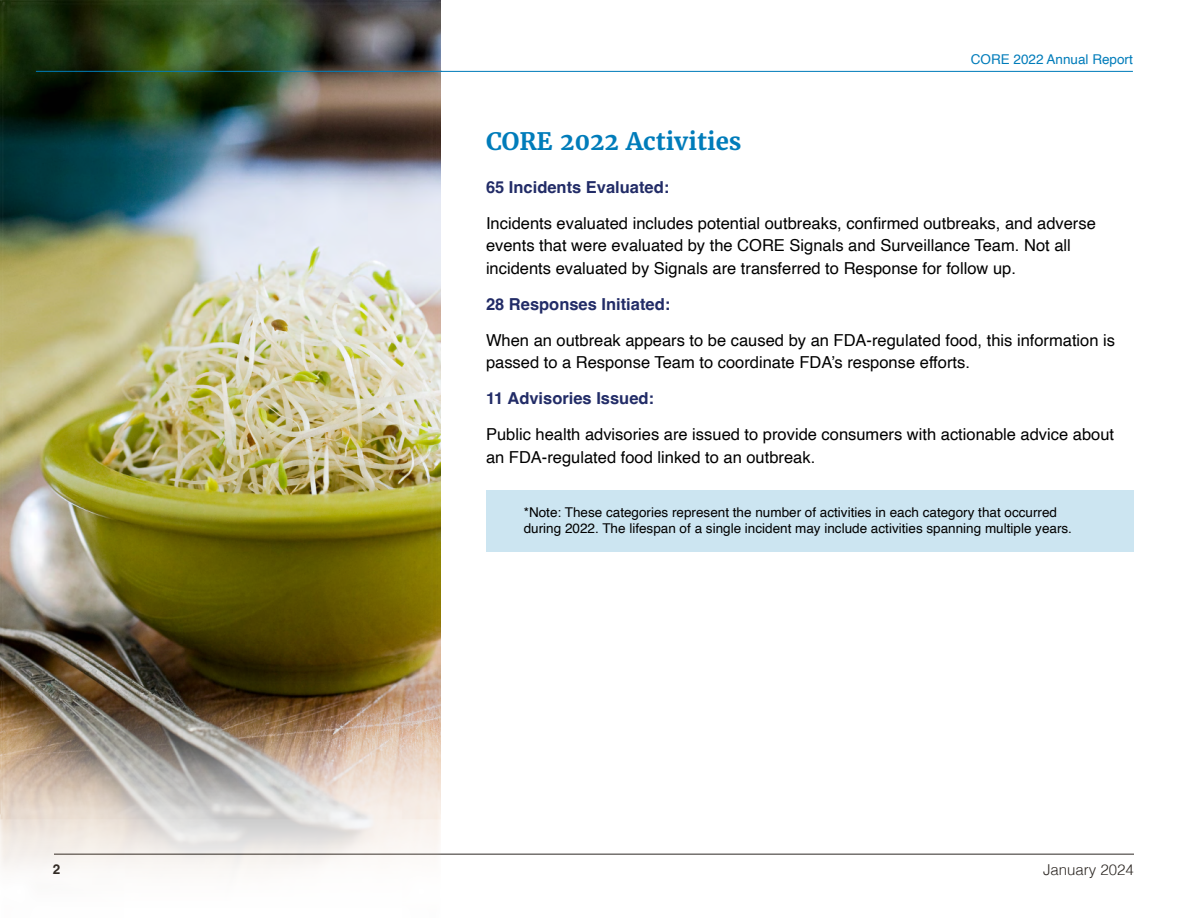
<style>
.page{position:relative;width:1188px;height:918px;background:#fff}
.page>*{position:absolute;margin:0;border:0;box-sizing:border-box;transform-origin:0 0}
.t1{font:700 24px "Merriweather";color:#007cba}
.t2{font:16.5px/22.5px "Helvetica";color:#000}
.t3{font:700 16.5px "Helvetica";color:#222c67}
.t4{font:300 15px "Helvetica";color:#2e2925}
.t5{font:13.5px/16.2px "Helvetica";color:#000}
.t6{font:13.5px "Helvetica";color:#007cba}
.t7{font:700 13.5px "Helvetica";color:#2e2925}
</style>
<div class="page">
<hr style="left:53px;top:71px;width:1080px;height:1px;background:#007cba">
<hr style="left:54px;top:854px;width:1080px;height:1px;background:#2e2925">
<div style="left:486px;top:491px;width:648px;height:61px;background:#cce5f1"></div>
<img style="left:0;top:0;width:441px;height:871px">
<hr style="left:36px;top:71px;width:406px;height:1px;background:#007cba">
<p class="t7" style="left:53px;top:861px;width:9px">2</p>
<p class="t6" style="left:971px;top:49px;width:164px">CORE 2022 Annual Report</p>
<p class="t1" style="left:486px;top:126px;width:257px">CORE 2022 Activities</p>
<p class="t3" style="left:486px;top:177px;width:185px">65 Incidents Evaluated:</p>
<p class="t2" style="left:486px;top:212px;width:611px">Incidents evaluated includes potential outbreaks, confirmed outbreaks, and adverse events that were evaluated by the CORE Signals and Surveillance Team. Not all incidents evaluated by Signals are transferred to Response for follow up.</p>
<p class="t3" style="left:486px;top:294px;width:186px">28 Responses Initiated:</p>
<p class="t2" style="left:486px;top:329px;width:631px">When an outbreak appears to be caused by an FDA-regulated food, this information is passed to a Response Team to coordinate FDA’s response efforts.</p>
<p class="t3" style="left:486px;top:388px;width:170px">11 Advisories Issued:</p>
<p class="t2" style="left:486px;top:424px;width:630px">Public health advisories are issued to provide consumers with actionable advice about an FDA-regulated food linked to an outbreak.</p>
<p class="t5" style="left:524px;top:504px;width:550px">*Note: These categories represent the number of activities in each category that occurred during 2022. The lifespan of a single incident may include activities spanning multiple years.</p>
<p class="t4" style="left:1043px;top:857px;width:92px">January 2024</p>
</div>
